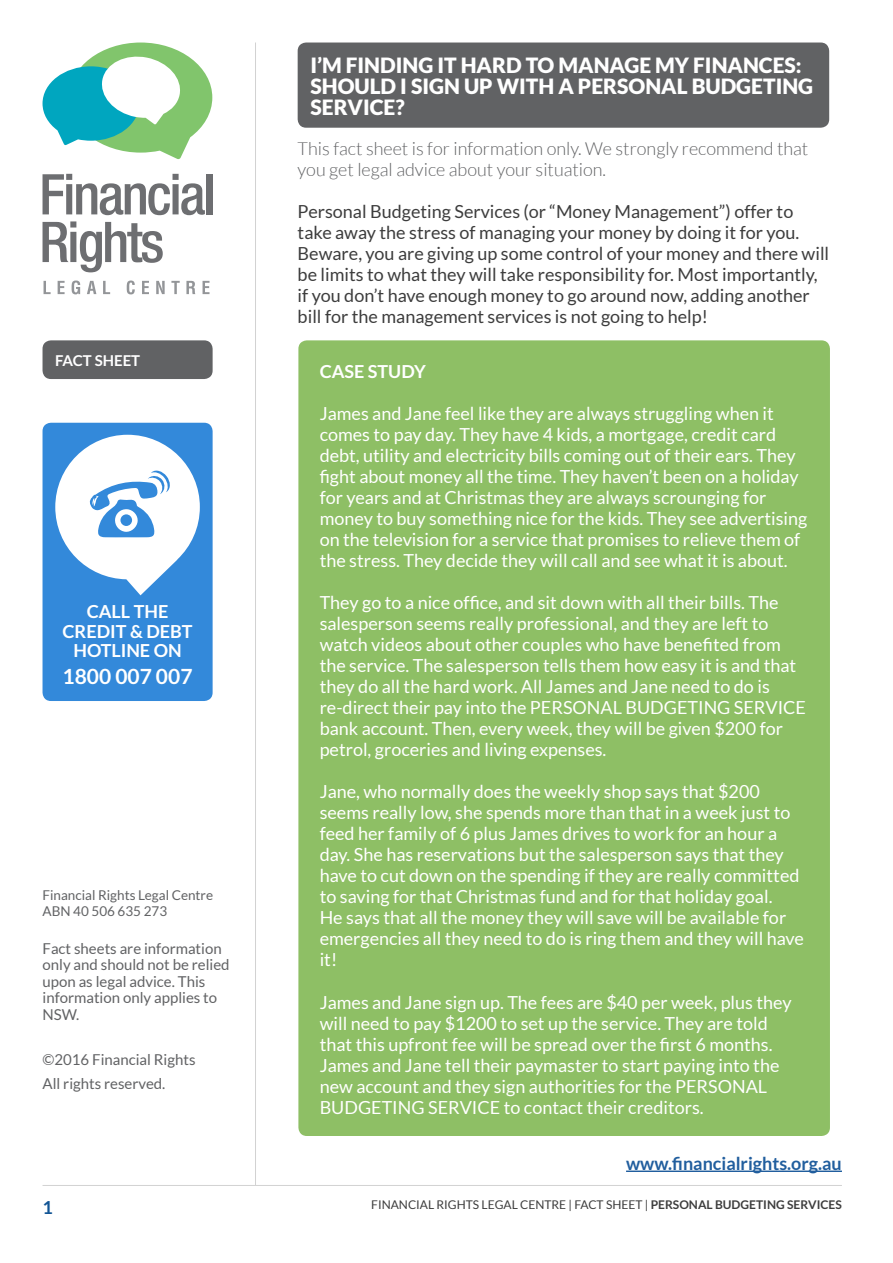
<style>
.page{position:relative;width:893px;height:1263px;background:#fff}
.page>*{position:absolute;margin:0;border:0;box-sizing:border-box;transform-origin:0 0}
.t1{font:900 21px/21px "Lato";color:#fff}
.t2{font:700 21px "Lato";color:#fff}
.t3{font:18px/21px "Lato";color:#fff}
.t4{font:18px/21px "Lato";color:#3d3d3d}
.t5{font:300 18px/21px "Lato";color:#616264}
.t6{font:700 18px/19.5px "Lato";color:#fff;text-align:center}
.t7{font:700 18px "Lato";color:#215e9e}
.t8{font:700 18px "Lato";color:#125595}
.t9{font:15px/16.5px "Lato";color:#616264}
.t10{font:700 15px "Lato";color:#fff}
.t11{font:13.5px/16.5px "Lato";color:#616264}
.t12{font:12px "Lato";color:#3d3d3d}
.s1{font-weight:700}
</style>
<div class="page">
<div style="left:43px;top:340px;width:170px;height:39px;background:#616264;border-radius:9px"></div>
<svg style="left:43px;top:43px;width:169px;height:116px"></svg>
<svg style="left:43px;top:174px;width:162px;height:41px"></svg>
<div style="left:207px;top:174px;width:6px;height:40px;background:#6d6e71"></div>
<svg style="left:43px;top:221px;width:120px;height:51px"></svg>
<svg style="left:44px;top:281px;width:7px;height:13px"></svg>
<svg style="left:58px;top:281px;width:7px;height:13px"></svg>
<svg style="left:72px;top:280px;width:8px;height:14px"></svg>
<svg style="left:87px;top:281px;width:9px;height:13px"></svg>
<svg style="left:103px;top:281px;width:7px;height:13px"></svg>
<svg style="left:127px;top:280px;width:8px;height:14px"></svg>
<svg style="left:142px;top:281px;width:7px;height:13px"></svg>
<svg style="left:156px;top:281px;width:9px;height:13px"></svg>
<svg style="left:171px;top:281px;width:9px;height:13px"></svg>
<svg style="left:186px;top:281px;width:9px;height:13px"></svg>
<svg style="left:203px;top:281px;width:6px;height:13px"></svg>
<hr style="left:255px;top:43px;width:1px;height:1142px;background:#d2d2d2">
<div style="left:43px;top:423px;width:170px;height:278px;background:#3389da;border-radius:9px"></div>
<svg style="left:55px;top:435px;width:145px;height:160px"></svg>
<hr style="left:43px;top:1185px;width:799px;height:1px;background:#d2d2d2">
<hr style="left:626px;top:1170px;width:216px;height:2px;background:#215e9e">
<div style="left:298px;top:43px;width:531px;height:85px;background:#616264;border-radius:9px"></div>
<div style="left:298px;top:340px;width:532px;height:796px;background:#8ebf65;border-radius:9px"></div>
<p class="t1" style="left:310px;top:54px;width:504px">I’M FINDING IT HARD TO MANAGE MY FINANCES:<br>SHOULD I SIGN UP WITH A PERSONAL BUDGETING<br>SERVICE?</p>
<p class="t10" style="left:55px;top:352px;width:86px">FACT SHEET</p>
<p class="t6" style="left:63px;top:601px;width:131px">CALL THE<br>CREDIT &amp; DEBT<br>HOTLINE ON</p>
<p class="t2" style="left:63px;top:664px;width:131px">1800 007 007</p>
<p class="t11" style="left:43px;top:886px;width:172px">Financial Rights Legal Centre<br>ABN 40 506 635 273</p>
<p class="t9" style="left:43px;top:940px;width:189px">Fact sheets are information only and should not be relied upon as legal advice. This information only applies to<br>NSW.</p>
<p class="t9" style="left:43px;top:1048px;width:155px;line-height:24px">©2016 Financial Rights<br>All rights reserved.</p>
<p class="t5" style="left:298px;top:138px;width:512px">This fact sheet is for information only. We strongly recommend that you get legal advice about your situation.</p>
<p class="t4" style="left:298px;top:201px;width:533px">Personal Budgeting Services (or “Money Management”) offer to take away the stress of managing your money by doing it for you.<br>Beware, you are giving up some control of your money and there will be limits to what they will take responsibility for. Most importantly, if you don’t have enough money to go around now, adding another bill for the management services is not going to help!</p>
<p class="t6" style="left:320px;top:361px;width:108px">CASE STUDY</p>
<p class="t3" style="left:320px;top:402px;width:489px">James and Jane feel like they are always struggling when it comes to pay day. They have 4 kids, a mortgage, credit card debt, utility and electricity bills coming out of their ears. They fight about money all the time. They haven’t been on a holiday for years and at Christmas they are always scrounging for money to buy something nice for the kids. They see advertising on the television for a service that promises to relieve them of the stress. They decide they will call and see what it is about.</p>
<p class="t3" style="left:320px;top:592px;width:488px">They go to a nice office, and sit down with all their bills. The salesperson seems really professional, and they are left to watch videos about other couples who have benefited from the service. The salesperson tells them how easy it is and that they do all the hard work. All James and Jane need to do is re-direct their pay into the PERSONAL BUDGETING SERVICE bank account. Then, every week, they will be given $200 for petrol, groceries and living expenses.</p>
<p class="t3" style="left:320px;top:781px;width:486px">Jane, who normally does the weekly shop says that $200 seems really low, she spends more than that in a week just to feed her family of 6 plus James drives to work for an hour a day. She has reservations but the salesperson says that they have to cut down on the spending if they are really committed to saving for that Christmas fund and for that holiday goal.<br>He says that all the money they will save will be available for emergencies all they need to do is ring them and they will have it!</p>
<p class="t3" style="left:320px;top:991px;width:473px">James and Jane sign up. The fees are $40 per week, plus they will need to pay $1200 to set up the service. They are told that this upfront fee will be spread over the first 6 months.<br>James and Jane tell their paymaster to start paying into the new account and they sign authorities for the PERSONAL BUDGETING SERVICE to contact their creditors.</p>
<p class="t7" style="left:626px;top:1153px;width:217px">www.financialrights.org.au</p>
<p class="t8" style="left:43px;top:1197px;width:12px">1</p>
<p class="t12" style="left:371px;top:1197px;width:472px">FINANCIAL RIGHTS LEGAL CENTRE | FACT SHEET | <span class="s1">PERSONAL BUDGETING SERVICES</span></p>
</div>
